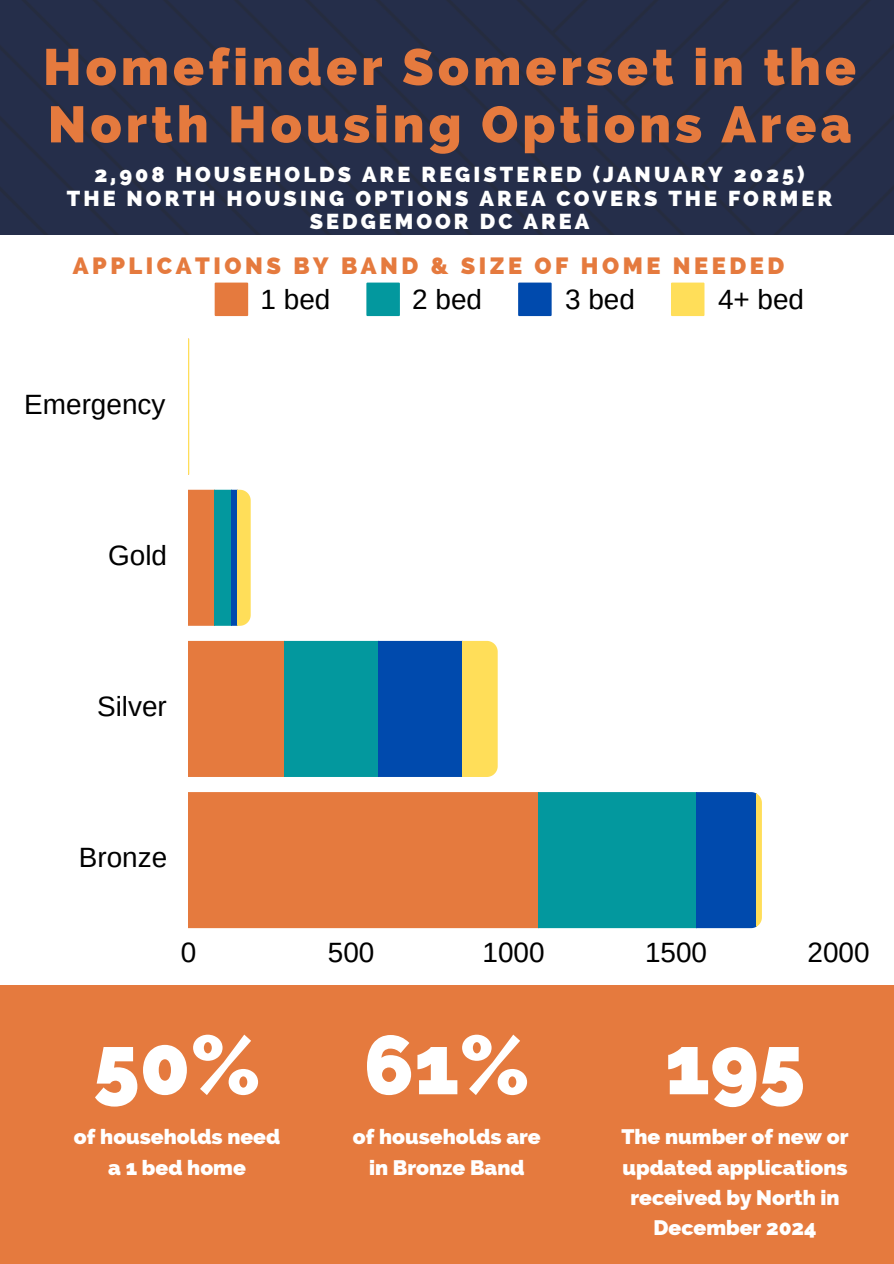
<style>
.page{position:relative;width:894px;height:1264px;background:#fff}
.page>*{position:absolute;margin:0;border:0;box-sizing:border-box;transform-origin:0 0}
.t1{font:800 82.65px "Raleway";color:#fff}
.t2{font:800 51px/57.3px "Raleway";letter-spacing:.08em;color:#e57a3e}
.t3{font:27.9px "Arimo";color:#000}
.t4{font:800 23.55px "Raleway";letter-spacing:.15em;color:#e57a3e}
.t5{font:800 21.6px/23.7px "Raleway";letter-spacing:.14em;color:#fff;text-align:center}
.t6{font:800 21px/30.3px "Raleway";color:#fff;text-align:center}
</style>
<div class="page">
<div style="left:0;top:0;width:893px;height:235px;background:#252e4a"></div>
<div style="left:0;top:985px;width:893px;height:278px;background:#e57a3e"></div>
<svg style="left:214px;top:282px;width:34px;height:34px"></svg>
<svg style="left:366px;top:282px;width:34px;height:34px"></svg>
<svg style="left:518px;top:282px;width:33px;height:34px"></svg>
<svg style="left:671px;top:282px;width:33px;height:34px"></svg>
<svg style="left:188px;top:338px;width:2px;height:136px"></svg>
<svg style="left:188px;top:490px;width:63px;height:135px;background:#97946a"></svg>
<svg style="left:188px;top:641px;width:309px;height:136px;background:#65817c"></svg>
<div style="left:188px;top:792px;width:350px;height:136px;background:#e57a3e"></div>
<svg style="left:538px;top:792px;width:223px;height:136px;background:#0884a0"></svg>
<h2 class="t2" style="left:43px;top:38px;width:814px">Homefinder Somerset in the<br>North Housing Options Area</h2>
<p class="t5" style="left:67px;top:162px;width:766px">2,908 HOUSEHOLDS ARE REGISTERED (JANUARY 2025)<br>THE NORTH HOUSING OPTIONS AREA COVERS THE FORMER<br>SEDGEMOOR DC AREA</p>
<p class="t4" style="left:73px;top:251px;width:712px">APPLICATIONS BY BAND &amp; SIZE OF HOME NEEDED</p>
<h3 class="t3" style="left:260px;top:284px;width:71px">1 bed</h3>
<h3 class="t3" style="left:412px;top:284px;width:71px">2 bed</h3>
<h3 class="t3" style="left:565px;top:284px;width:71px">3 bed</h3>
<h3 class="t3" style="left:717px;top:284px;width:88px">4+ bed</h3>
<h3 class="t3" style="left:24px;top:388px;width:143px">Emergency</h3>
<h3 class="t3" style="left:108px;top:540px;width:60px">Gold</h3>
<h3 class="t3" style="left:97px;top:691px;width:71px">Silver</h3>
<h3 class="t3" style="left:79px;top:842px;width:90px">Bronze</h3>
<h3 class="t3" style="left:181px;top:937px;width:17px">0</h3>
<h3 class="t3" style="left:328px;top:937px;width:48px">500</h3>
<h3 class="t3" style="left:482px;top:937px;width:64px">1000</h3>
<h3 class="t3" style="left:645px;top:937px;width:64px">1500</h3>
<h3 class="t3" style="left:807px;top:937px;width:64px">2000</h3>
<h3 class="t1" style="left:93px;top:1016px;width:169px">50%</h3>
<p class="t6" style="left:74px;top:1121px;width:208px">of households need a 1 bed home</p>
<h3 class="t1" style="left:363px;top:1016px;width:167px">61%</h3>
<p class="t6" style="left:353px;top:1121px;width:189px">of households are in Bronze Band</p>
<p class="t1" style="left:664px;top:1016px;width:142px">195</p>
<h1 class="t6" style="left:621px;top:1121px;width:228px">The number of new or updated applications received by North in<br>December 2024</h1>
</div>
